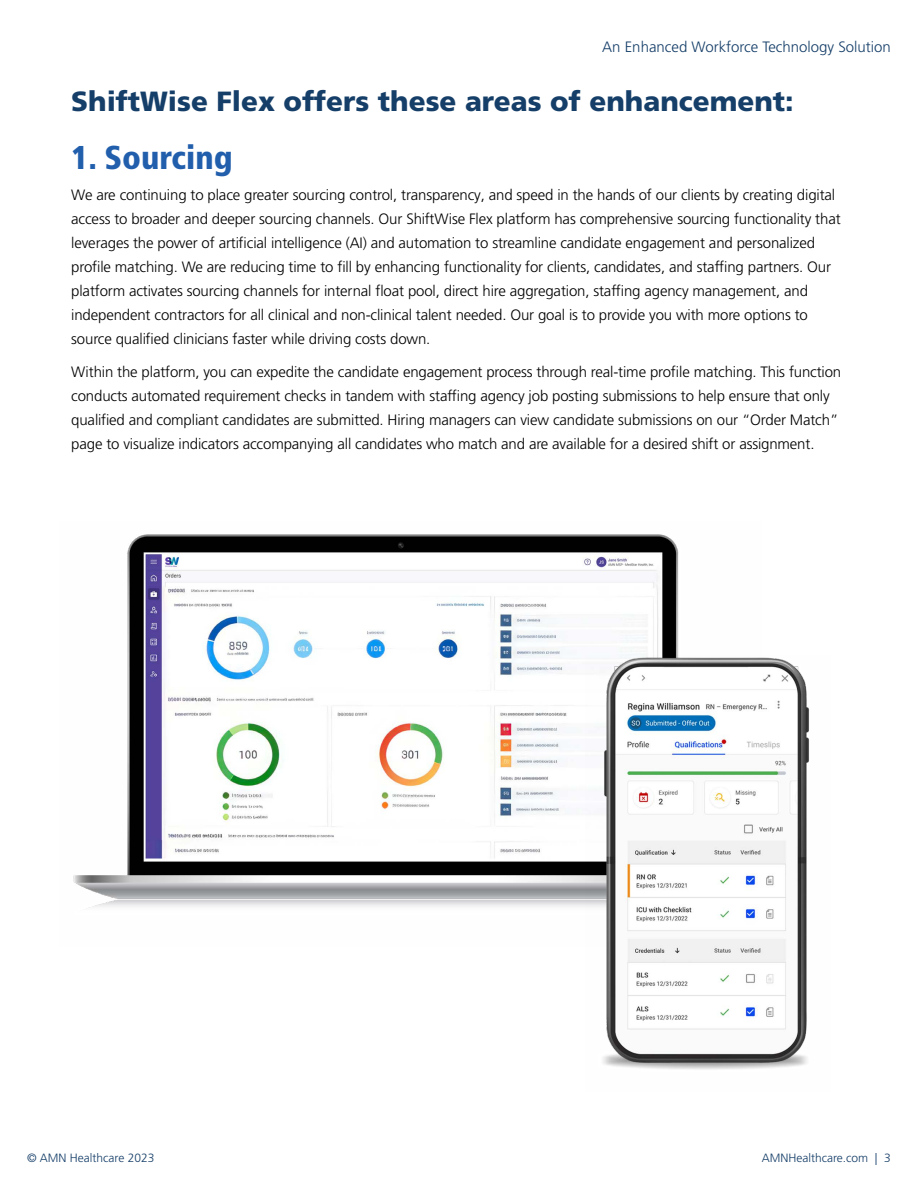
<style>
.page{position:relative;width:918px;height:1188px;background:#fff}
.page>*{position:absolute;margin:0;border:0;box-sizing:border-box;transform-origin:0 0}
.t1{font:900 condensed 33px "Frutiger LT Pro";color:#215eac}
.t2{font:900 27.75px "Frutiger LT Pro";color:#153e68}
.t3{font:300 15px/24px "Frutiger LT Pro";letter-spacing:-.01em;color:#000}
.t4{font:300 15px "Frutiger LT Pro";color:#153e68}
.t5{font:300 12px "Frutiger LT Pro";color:#153e68}
</style>
<div class="page">
<img style="left:73px;top:534px;width:606px;height:374px">
<img style="left:586px;top:656px;width:223px;height:414px">
<p class="t4" style="left:602px;top:38px;width:290px">An Enhanced Workforce Technology Solution</p>
<h2 class="t2" style="left:71px;top:85px;width:724px">ShiftWise Flex offers these areas of enhancement:</h2>
<h1 class="t1" style="left:71px;top:137px;width:163px">1. Sourcing</h1>
<p class="t3" style="left:71px;top:182px;width:771px">We are continuing to place greater sourcing control, transparency, and speed in the hands of our clients by creating digital access to broader and deeper sourcing channels. Our ShiftWise Flex platform has comprehensive sourcing functionality that leverages the power of artificial intelligence (AI) and automation to streamline candidate engagement and personalized profile matching. We are reducing time to fill by enhancing functionality for clients, candidates, and staffing partners. Our platform activates sourcing channels for internal float pool, direct hire aggregation, staffing agency management, and independent contractors for all clinical and non-clinical talent needed. Our goal is to provide you with more options to source qualified clinicians faster while driving costs down.</p>
<p class="t3" style="left:71px;top:359px;width:772px">Within the platform, you can expedite the candidate engagement process through real-time profile matching. This function conducts automated requirement checks in tandem with staffing agency job posting submissions to help ensure that only qualified and compliant candidates are submitted. Hiring managers can view candidate submissions on our “Order Match” page to visualize indicators accompanying all candidates who match and are available for a desired shift or assignment.</p>
<p class="t5" style="left:27px;top:1151px;width:129px">© AMN Healthcare 2023</p>
<p class="t5" style="left:762px;top:1151px;width:131px">AMNHealthcare.com | 3</p>
</div>
